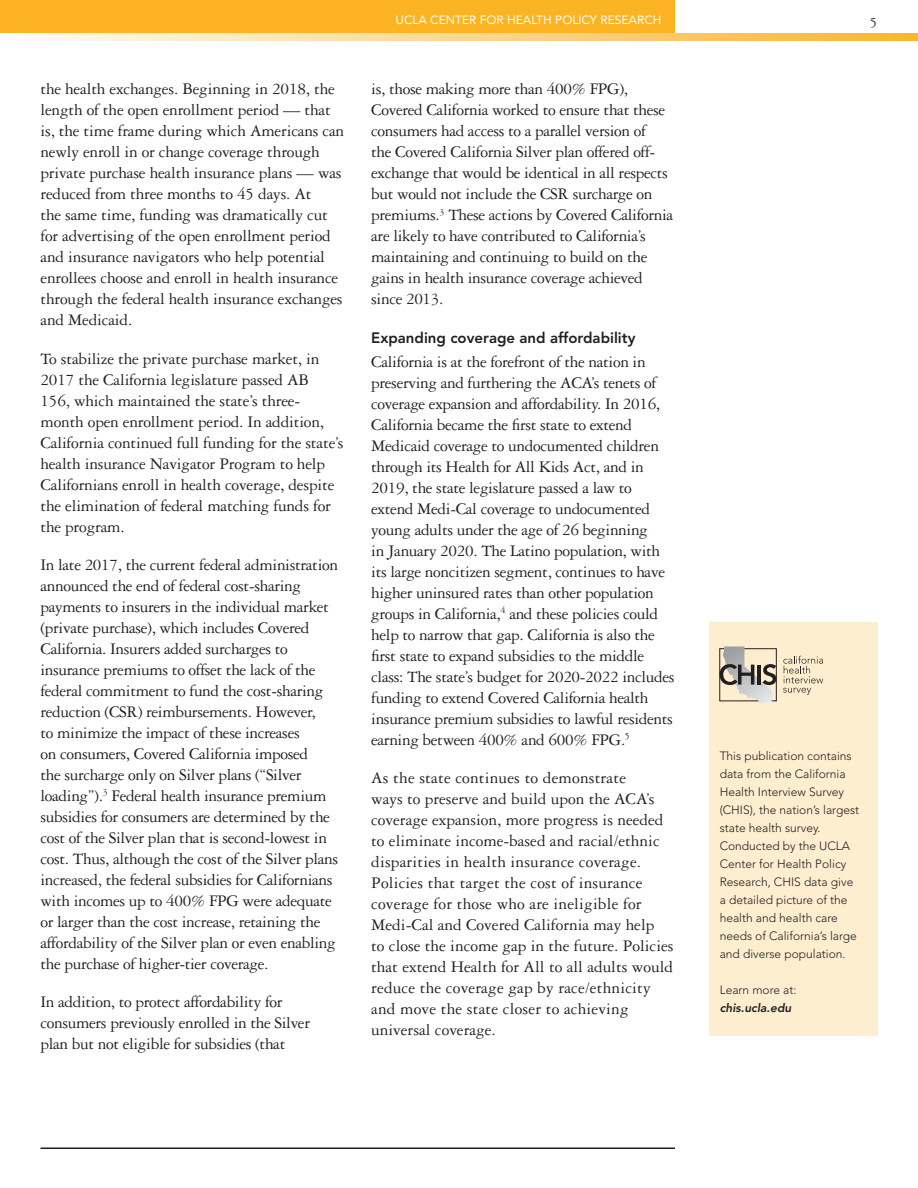
<style>
.page{position:relative;width:918px;height:1188px;background:#fff}
.page>*{position:absolute;margin:0;border:0;box-sizing:border-box;transform-origin:0 0}
.Text_2{font:17.25px/21px "Garamond Three";letter-spacing:-.02em;color:#231f20}
.Text_2-2{font:17.25px/21px "Garamond Three";color:#231f20}
.Subheads_2{font:800 15px "Avenir";color:#231f20}
.t1{font:15px "Garamond Three";color:#231f20}
.t2{font:300 12px/18px "Avenir";color:#231f20}
.t3{font:12px "Avenir";color:#fff}
.t4{font:italic 800 12px/18px "Avenir";color:#231f20}
.s1{font-weight:300;font-style:normal}
</style>
<div class="page">
<div style="left:0;top:0;width:675px;height:36px;background:#fcb423"></div>
<svg style="left:0;top:34px;width:918px;height:6px;background:#fdd793"></svg>
<hr style="left:40px;top:1148px;width:635px;height:1px;background:#231f20">
<div style="left:709px;top:622px;width:169px;height:414px;background:#feeed0"></div>
<div style="left:719px;top:648px;width:58px;height:53px;border:1px solid #231f20"></div>
<svg style="left:783px;top:656px;width:40px;height:39px"></svg>
<svg style="left:720px;top:646px;width:56px;height:57px"></svg>
<p class="Text_2" style="left:40px;top:79px;width:305px">the health exchanges. Beginning in 2018, the length of the open enrollment period — that is, the time frame during which Americans can newly enroll in or change coverage through private purchase health insurance plans — was reduced from three months to 45 days. At<br>the same time, funding was dramatically cut for advertising of the open enrollment period and insurance navigators who help potential enrollees choose and enroll in health insurance through the federal health insurance exchanges and Medicaid.</p>
<p class="Text_2" style="left:40px;top:348px;width:305px">To stabilize the private purchase market, in 2017 the California legislature passed AB<br>156, which maintained the state’s three&shy;month open enrollment period. In addition, California continued full funding for the state’s health insurance Navigator Program to help Californians enroll in health coverage, despite the elimination of federal matching funds for the program.</p>
<p class="Text_2" style="left:40px;top:554px;width:299px">In late 2017, the current federal administration announced the end of federal cost-sharing payments to insurers in the individual market (private purchase), which includes Covered California. Insurers added surcharges to insurance premiums to offset the lack of the federal commitment to fund the cost-sharing reduction (CSR) reimbursements. However,<br>to minimize the impact of these increases<br>on consumers, Covered California imposed<br>the surcharge only on Silver plans (“Silver loading”).<sup>3</sup> Federal health insurance premium subsidies for consumers are determined by the cost of the Silver plan that is second-lowest in cost. Thus, although the cost of the Silver plans increased, the federal subsidies for Californians with incomes up to 400% FPG were adequate or larger than the cost increase, retaining the affordability of the Silver plan or even enabling the purchase of higher-tier coverage.</p>
<p class="Text_2" style="left:40px;top:991px;width:271px">In addition, to protect affordability for consumers previously enrolled in the Silver plan but not eligible for subsidies (that</p>
<p class="t3" style="left:396px;top:13px;width:267px">UCLA CENTER FOR HEALTH POLICY RESEARCH</p>
<p class="t1" style="left:870px;top:14px;width:9px">5</p>
<p class="Text_2" style="left:371px;top:79px;width:304px">is, those making more than 400% FPG), Covered California worked to ensure that these consumers had access to a parallel version of<br>the Covered California Silver plan offered off&shy;exchange that would be identical in all respects but would not include the CSR surcharge on premiums.<sup>3</sup> These actions by Covered California are likely to have contributed to California’s maintaining and continuing to build on the gains in health insurance coverage achieved since 2013.</p>
<p class="Subheads_2" style="left:371px;top:329px;width:266px">Expanding coverage and affordability</p>
<p class="Text_2" style="left:371px;top:351px;width:305px">California is at the forefront of the nation in preserving and furthering the ACA’s tenets of coverage expansion and affordability. In 2016, California became the first state to extend Medicaid coverage to undocumented children through its Health for All Kids Act, and in 2019, the state legislature passed a law to extend Medi-Cal coverage to undocumented young adults under the age of 26 beginning<br>in January 2020. The Latino population, with its large noncitizen segment, continues to have higher uninsured rates than other population groups in California,<sup>4</sup> and these policies could help to narrow that gap. California is also the first state to expand subsidies to the middle class: The state’s budget for 2020-2022 includes funding to extend Covered California health insurance premium subsidies to lawful residents earning between 400% and 600% FPG.<sup>5</sup></p>
<p class="Text_2-2" style="left:371px;top:767px;width:304px">As the state continues to demonstrate<br>ways to preserve and build upon the ACA’s coverage expansion, more progress is needed to eliminate income-based and racial/ethnic disparities in health insurance coverage.<br>Policies that target the cost of insurance coverage for those who are ineligible for Medi-Cal and Covered California may help<br>to close the income gap in the future. Policies that extend Health for All to all adults would reduce the coverage gap by race/ethnicity and move the state closer to achieving universal coverage.</p>
<p class="t2" style="left:720px;top:747px;width:141px">This publication contains data from the California<br>Health Interview Survey (CHIS), the nation’s largest state health survey.<br>Conducted by the UCLA<br>Center for Health Policy<br>Research, CHIS data give a detailed picture of the health and health care needs of California’s large and diverse population.</p>
<p class="t4" style="left:720px;top:981px;width:78px"><span class="s1">Learn more at: </span>chis.ucla.edu</p>
</div>
